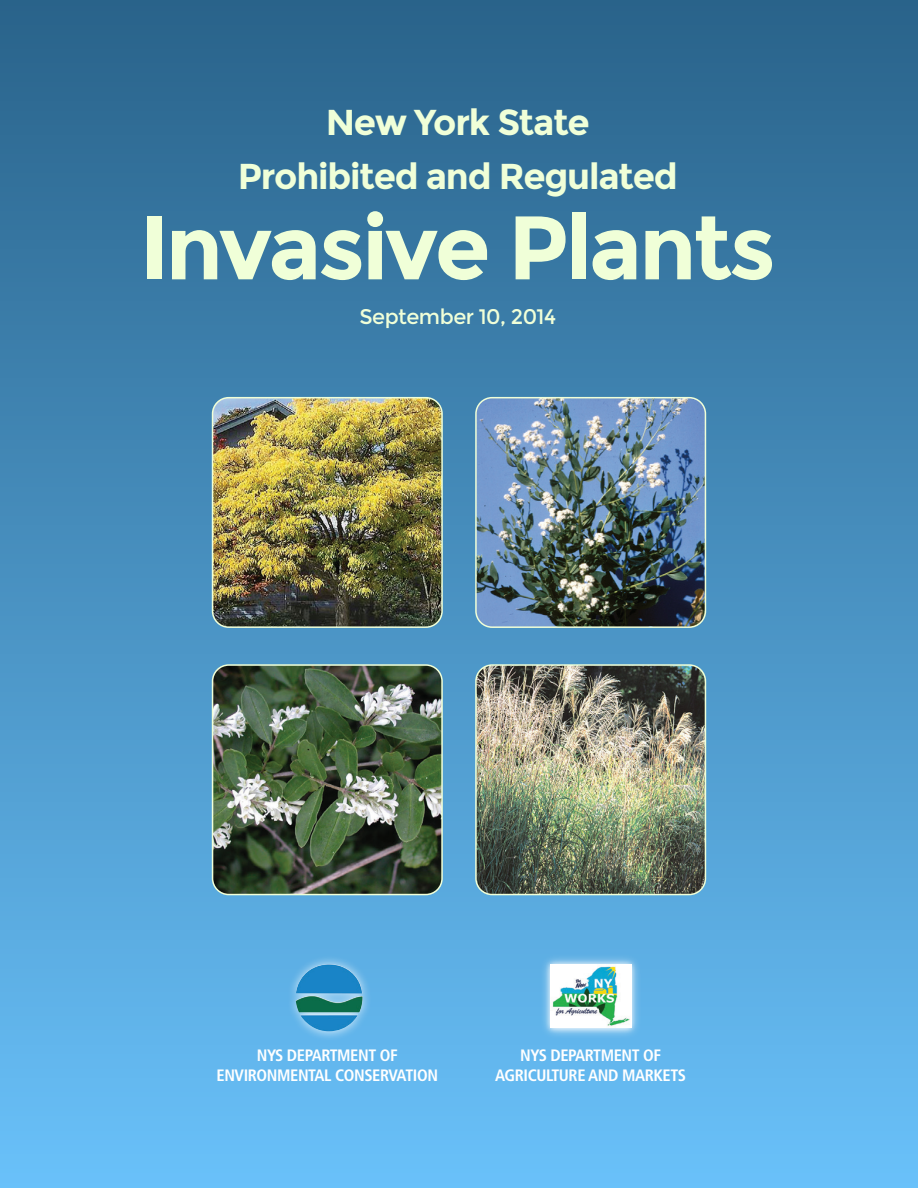
<style>
.page{position:relative;width:918px;height:1188px;background:#fff}
.page>*{position:absolute;margin:0;border:0;box-sizing:border-box;transform-origin:0 0}
.t1{font:700 90px "Montserrat";letter-spacing:-.035em;color:#f0ffd8}
.t2{font:700 36px/54px "Montserrat";letter-spacing:-.035em;color:#f0ffd8;text-align:center}
.t3{font:21px "Montserrat";letter-spacing:-.025em;color:#f0ffd8}
.t4{font:700 condensed 16.5px/19.8px "Frutiger";letter-spacing:-.025em;color:#fff;text-align:center}
</style>
<div class="page">
<div style="left:0;top:0;width:918px;height:1188px;background:linear-gradient(to bottom,#29638a,#69c1fa)"></div>
<img style="left:213px;top:398px;width:229px;height:229px">
<div style="left:212px;top:397px;width:231px;height:231px;border:2px solid #f0ffd8;border-radius:16px"></div>
<img style="left:476px;top:398px;width:229px;height:229px">
<div style="left:475px;top:397px;width:231px;height:231px;border:2px solid #f0ffd8;border-radius:16px"></div>
<img style="left:213px;top:665px;width:229px;height:230px">
<div style="left:212px;top:664px;width:231px;height:231px;border:2px solid #f0ffd8;border-radius:16px"></div>
<img style="left:476px;top:665px;width:229px;height:230px">
<div style="left:475px;top:664px;width:231px;height:231px;border:2px solid #f0ffd8;border-radius:16px"></div>
<div style="left:287px;top:955px;width:85px;height:86px;background:#fff;opacity:.75"></div>
<img style="left:296px;top:964px;width:67px;height:67px">
<div style="left:538px;top:952px;width:105px;height:88px;background:#fff;opacity:.75"></div>
<div style="left:545px;top:959px;width:92px;height:74px;background:#fff;opacity:.75"></div>
<img style="left:551px;top:964px;width:80px;height:64px">
<h2 class="t2" style="left:238px;top:96px;width:441px">New York State<br>Prohibited and Regulated</h2>
<h1 class="t1" style="left:140px;top:194px;width:638px">Invasive Plants</h1>
<p class="t3" style="left:360px;top:305px;width:198px">September 10, 2014</p>
<p class="t4" style="left:217px;top:1046px;width:223px">NYS DEPARTMENT OF<br>ENVIRONMENTAL CONSERVATION</p>
<p class="t4" style="left:495px;top:1046px;width:192px">NYS DEPARTMENT OF<br>AGRICULTURE AND MARKETS</p>
</div>
